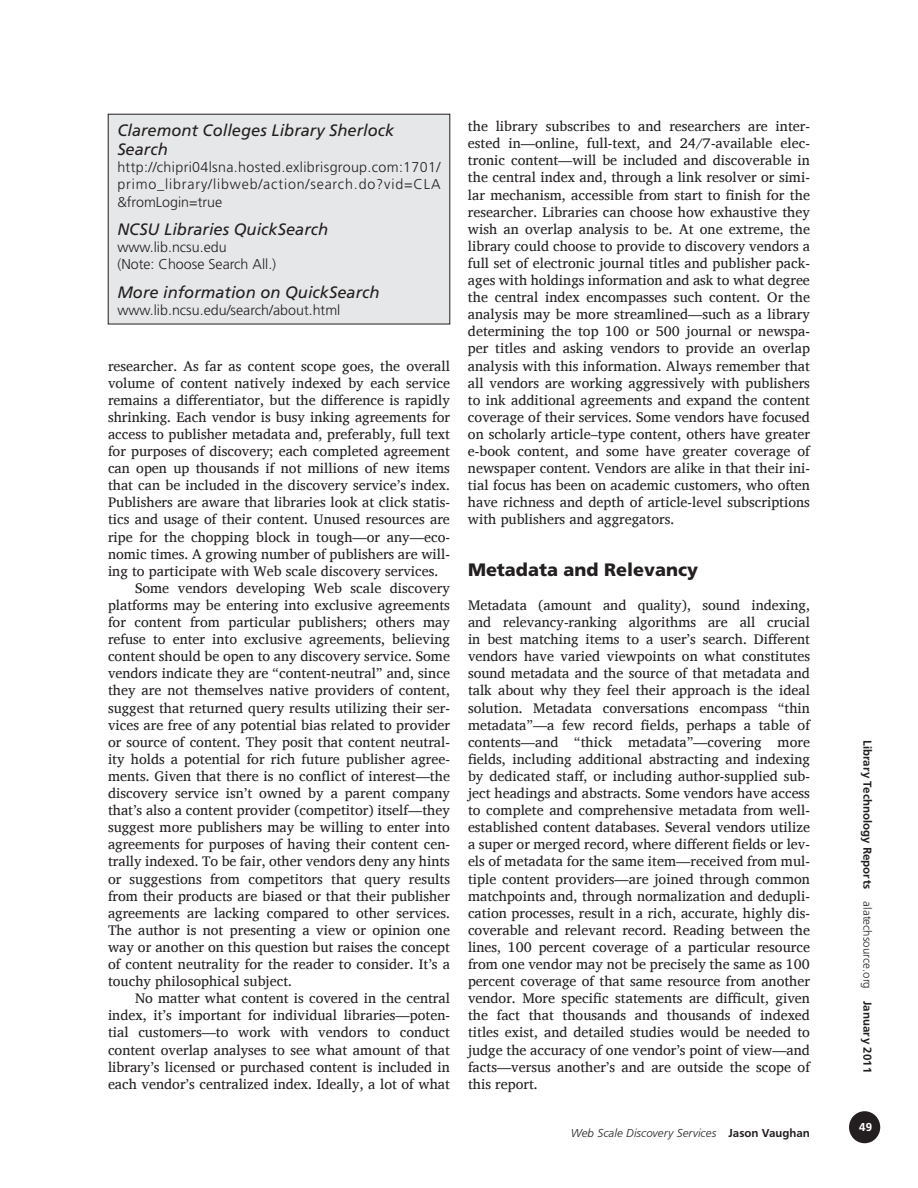
<style>
.page{position:relative;width:918px;height:1188px;background:#fff}
.page>*{position:absolute;margin:0;border:0;box-sizing:border-box;transform-origin:0 0}
.t1{font:900 18px "Frutiger";color:#231f20}
.t2{font:italic 16.5px/19.5px "Frutiger";color:#231f20}
.t3{font:14.25px/17.1px "Charis SIL";color:#231f20;text-align:justify}
.t4{font:300 14.25px/17.1px "Frutiger";color:#231f20;text-align:justify}
.t5{font:12px "Frugal Sans Bold DTC";color:#231f20}
.t6{font:12px "Frugal Sans Light Italic DTC";color:#231f20}
.t7{font:12px "Frugal Sans Bold DTC";color:#fff}
.s1{font-family:"Frugal Sans Bold DTC"}
.s2{font-family:"Frugal Sans Light DTC"}
</style>
<div class="page">
<div style="left:850px;top:1112px;width:29px;height:31px;background:#231f20;border-radius:50%"></div>
<div style="left:849px;top:1111px;width:31px;height:32px;border:2px solid #231f20;border-radius:50%"></div>
<div style="left:108px;top:114px;width:342px;height:210px;background:#e6e7e8"></div>
<p class="t2" style="left:117px;top:120px;width:278px">Claremont Colleges Library Sherlock<br>Search</p>
<p class="t4" style="left:117px;top:159px;width:325px">http://chipri04lsna.hosted.exlibrisgroup.com:1701/ primo_library/libweb/action/search.do?vid=CLA &amp;fromLogin=true</p>
<p class="t2" style="left:117px;top:220px;width:212px">NCSU Libraries QuickSearch</p>
<p class="t4" style="left:117px;top:239px;width:160px">www.lib.ncsu.edu<br>(Note: Choose Search All.)</p>
<p class="t2" style="left:117px;top:282px;width:264px">More information on QuickSearch</p>
<p class="t4" style="left:117px;top:302px;width:225px">www.lib.ncsu.edu/search/about.html</p>
<p class="t3" style="left:108px;top:357px;width:343px">researcher. As far as content scope goes, the overall</p>
<p class="t3" style="left:108px;top:374px;width:343px">volume of content natively indexed by each service</p>
<p class="t3" style="left:108px;top:391px;width:344px">remains a differentiator, but the difference is rapidly</p>
<p class="t3" style="left:108px;top:408px;width:344px">shrinking. Each vendor is busy inking agreements for</p>
<p class="t3" style="left:108px;top:425px;width:344px">access to publisher metadata and, preferably, full text</p>
<p class="t3" style="left:108px;top:443px;width:343px">for purposes of discovery; each completed agreement</p>
<p class="t3" style="left:108px;top:460px;width:343px">can open up thousands if not millions of new items</p>
<p class="t3" style="left:108px;top:477px;width:343px">that can be included in the discovery service’s index.</p>
<p class="t3" style="left:108px;top:494px;width:344px">Publishers are aware that libraries look at click statis-</p>
<p class="t3" style="left:108px;top:511px;width:343px">tics and usage of their content. Unused resources are</p>
<p class="t3" style="left:108px;top:528px;width:344px">ripe for the chopping block in tough—or any—eco-</p>
<p class="t3" style="left:108px;top:545px;width:344px">nomic times. A growing number of publishers are will-</p>
<p class="t3" style="left:108px;top:562px;width:332px">ing to participate with Web scale discovery services.</p>
<p class="t3" style="left:135px;top:579px;width:317px">Some vendors developing Web scale discovery</p>
<p class="t3" style="left:108px;top:596px;width:343px">platforms may be entering into exclusive agreements</p>
<p class="t3" style="left:108px;top:614px;width:344px">for content from particular publishers; others may</p>
<p class="t3" style="left:108px;top:631px;width:343px">refuse to enter into exclusive agreements, believing</p>
<p class="t3" style="left:108px;top:648px;width:343px">content should be open to any discovery service. Some</p>
<p class="t3" style="left:108px;top:665px;width:343px">vendors indicate they are “content-neutral” and, since</p>
<p class="t3" style="left:108px;top:682px;width:343px">they are not themselves native providers of content,</p>
<p class="t3" style="left:108px;top:699px;width:343px">suggest that returned query results utilizing their ser-</p>
<p class="t3" style="left:108px;top:716px;width:343px">vices are free of any potential bias related to provider</p>
<p class="t3" style="left:108px;top:733px;width:344px">or source of content. They posit that content neutral-</p>
<p class="t3" style="left:108px;top:750px;width:343px">ity holds a potential for rich future publisher agree-</p>
<p class="t3" style="left:108px;top:767px;width:344px">ments. Given that there is no conflict of interest—the</p>
<p class="t3" style="left:108px;top:785px;width:343px">discovery service isn’t owned by a parent company</p>
<p class="t3" style="left:108px;top:802px;width:343px">that’s also a content provider (competitor) itself—they</p>
<p class="t3" style="left:108px;top:819px;width:343px">suggest more publishers may be willing to enter into</p>
<p class="t3" style="left:108px;top:836px;width:344px">agreements for purposes of having their content cen-</p>
<p class="t3" style="left:108px;top:853px;width:343px">trally indexed. To be fair, other vendors deny any hints</p>
<p class="t3" style="left:108px;top:870px;width:344px">or suggestions from competitors that query results</p>
<p class="t3" style="left:108px;top:887px;width:343px">from their products are biased or that their publisher</p>
<p class="t3" style="left:108px;top:904px;width:343px">agreements are lacking compared to other services.</p>
<p class="t3" style="left:108px;top:921px;width:343px">The author is not presenting a view or opinion one</p>
<p class="t3" style="left:108px;top:938px;width:343px">way or another on this question but raises the concept</p>
<p class="t3" style="left:108px;top:956px;width:343px">of content neutrality for the reader to consider. It’s a</p>
<p class="t3" style="left:108px;top:973px;width:186px">touchy philosophical subject.</p>
<p class="t3" style="left:135px;top:990px;width:317px">No matter what content is covered in the central</p>
<p class="t3" style="left:108px;top:1007px;width:344px">index, it’s important for individual libraries—poten-</p>
<p class="t3" style="left:108px;top:1024px;width:344px">tial customers—to work with vendors to conduct</p>
<p class="t3" style="left:108px;top:1041px;width:343px">content overlap analyses to see what amount of that</p>
<p class="t3" style="left:108px;top:1058px;width:344px">library’s licensed or purchased content is included in</p>
<p class="t3" style="left:108px;top:1075px;width:343px">each vendor’s centralized index. Ideally, a lot of what</p>
<p class="t3" style="left:468px;top:118px;width:344px">the library subscribes to and researchers are inter&shy;ested in—online, full-text, and 24/7-available elec&shy;tronic content—will be included and discoverable in the central index and, through a link resolver or simi&shy;lar mechanism, accessible from start to finish for the researcher. Libraries can choose how exhaustive they wish an overlap analysis to be. At one extreme, the library could choose to provide to discovery vendors a full set of electronic journal titles and publisher pack&shy;ages with holdings information and ask to what degree the central index encompasses such content. Or the analysis may be more streamlined—such as a library determining the top 100 or 500 journal or newspa&shy;per titles and asking vendors to provide an overlap analysis with this information. Always remember that all vendors are working aggressively with publishers to ink additional agreements and expand the content coverage of their services. Some vendors have focused on scholarly article–type content, others have greater e-book content, and some have greater coverage of newspaper content. Vendors are alike in that their ini&shy;tial focus has been on academic customers, who often have richness and depth of article-level subscriptions with publishers and aggregators.</p>
<p class="t1" style="left:468px;top:559px;width:232px">Metadata and Relevancy</p>
<p class="t3" style="left:468px;top:596px;width:344px">Metadata (amount and quality), sound indexing, and relevancy-ranking algorithms are all crucial in best matching items to a user’s search. Different vendors have varied viewpoints on what constitutes sound metadata and the source of that metadata and talk about why they feel their approach is the ideal solution. Metadata conversations encompass “thin metadata”—a few record fields, perhaps a table of contents—and “thick metadata”—covering more fields, including additional abstracting and indexing by dedicated staff, or including author-supplied sub&shy;ject headings and abstracts. Some vendors have access to complete and comprehensive metadata from well&shy;established content databases. Several vendors utilize a super or merged record, where different fields or lev&shy;els of metadata for the same item—received from mul&shy;tiple content providers—are joined through common matchpoints and, through normalization and dedupli&shy;cation processes, result in a rich, accurate, highly dis&shy;coverable and relevant record. Reading between the lines, 100 percent coverage of a particular resource from one vendor may not be precisely the same as 100 percent coverage of that same resource from another vendor. More specific statements are difficult, given the fact that thousands and thousands of indexed titles exist, and detailed studies would be needed to judge the accuracy of one vendor’s point of view—and facts—versus another’s and are outside the scope of this report.</p>
<p class="t6" style="left:571px;top:1126px;width:241px">Web Scale Discovery Services <span class="s1">Jason Vaughan</span></p>
<p class="t5" style="left:874px;top:740px;width:335px;rotate:90deg">Library Technology Reports <span class="s2">alatechsource.org</span> January 2011</p>
<p class="t7" style="left:859px;top:1120px;width:14px">49</p>
</div>
